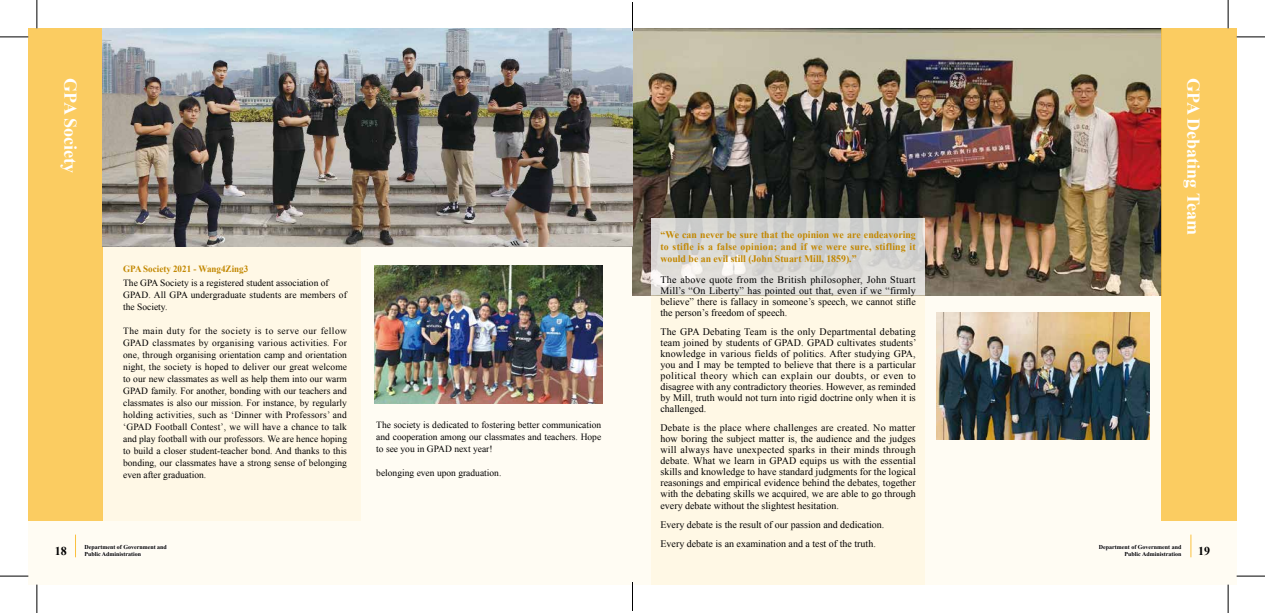
<style>
.page{position:relative;width:1265px;height:613px;background:#fff}
.page>*{position:absolute;margin:0;border:0;box-sizing:border-box;transform-origin:0 0}
.t1{font:700 18px "Times New Roman";color:#fff}
.t2{font:700 12px "Times New Roman";color:#000}
.t3{font:10px/11px "Times New Roman";color:#000;text-align:justify}
.t4{font:700 10px/12px "Times New Roman";color:#c28700;text-align:justify}
.t5{font:9.5px/12px "Times New Roman";color:#000;text-align:justify}
.t6{font:700 9.5px "Times New Roman";color:#c28700;scale:.95 1}
.t7{font:700 6px/6.9px "Times New Roman";color:#000}
</style>
<div class="page">
<div style="left:28px;top:28px;width:1208px;height:556px;background:#fffcf3"></div>
<img style="left:632px;top:28px;width:528px;height:267px">
<div style="left:651px;top:295px;width:273px;height:289px;background:#fff8e5"></div>
<div style="left:102px;top:245px;width:258px;height:275px;background:#fff8e4"></div>
<img style="left:936px;top:312px;width:213px;height:127px">
<svg style="left:651px;top:218px;width:273px;height:77px;background:#d9d8d5"></svg>
<div style="left:28px;top:28px;width:75px;height:492px;background:#fbcc61"></div>
<div style="left:1160px;top:28px;width:76px;height:492px;background:#fbcc61"></div>
<img style="left:374px;top:265px;width:228px;height:138px">
<img style="left:103px;top:28px;width:529px;height:219px">
<svg style="left:75px;top:534px;width:1px;height:23px"></svg>
<svg style="left:1190px;top:534px;width:1px;height:23px"></svg>
<div style="left:83px;top:543px;width:85px;height:14px;background:#fffcf7"></div>
<div style="left:1097px;top:543px;width:85px;height:14px;background:#fffcf7"></div>
<svg style="left:0;top:37px;width:28px;height:1px"></svg>
<svg style="left:1236px;top:37px;width:28px;height:1px"></svg>
<svg style="left:0;top:575px;width:28px;height:1px"></svg>
<svg style="left:1236px;top:575px;width:28px;height:1px"></svg>
<svg style="left:37px;top:0;width:1px;height:28px"></svg>
<svg style="left:37px;top:584px;width:1px;height:28px"></svg>
<svg style="left:1227px;top:0;width:1px;height:28px"></svg>
<svg style="left:1227px;top:584px;width:1px;height:28px"></svg>
<hr style="left:631px;top:10px;width:2px;height:21px;background:#fff">
<hr style="left:631px;top:581px;width:2px;height:22px;background:#fff">
<svg style="left:632px;top:3px;width:1px;height:28px"></svg>
<svg style="left:632px;top:581px;width:1px;height:29px"></svg>
<h1 class="t1" style="left:83px;top:78px;width:97px;rotate:90deg">GPA Society</h1>
<h1 class="t1" style="left:1205px;top:78px;width:158px;rotate:90deg">GPA Debating Team</h1>
<p class="t6" style="left:123px;top:262px;width:133px">GPA Society 2021 - Wang4Zing3</p>
<p class="t5" style="left:123px;top:276px;width:225px;text-align:left">The GPA Society is a registered student association of<br>GPAD. All GPA undergraduate students are members of the Society.</p>
<p class="t5" style="left:123px;top:324px;width:225px">The main duty for the society is to serve our fellow GPAD classmates by organising various activities. For one, through organising orientation camp and orientation night, the society is hoped to deliver our great welcome to our new classmates as well as help them into our warm GPAD family. For another, bonding with our teachers and classmates is also our mission. For instance, by regularly holding activities, such as ‘Dinner with Professors’ and ‘GPAD Football Contest’, we will have a chance to talk and play football with our professors. We are hence hoping to build a closer student-teacher bond. And thanks to this bonding, our classmates have a strong sense of belonging even after graduation.</p>
<p class="t4" style="left:660px;top:228px;width:257px">“We can never be sure that the opinion we are endeavoring to stifle is a false opinion; and if we were sure, stifling it would be an evil still (John Stuart Mill, 1859).”</p>
<p class="t3" style="left:660px;top:274px;width:257px">The above quote from the British philosopher, John Stuart Mill’s “On Liberty” has pointed out that, even if we “firmly believe” there is fallacy in someone’s speech, we cannot stifle the person’s freedom of speech.</p>
<p class="t3" style="left:660px;top:326px;width:257px">The GPA Debating Team is the only Departmental debating team joined by students of GPAD. GPAD cultivates students’ knowledge in various fields of politics. After studying GPA, you and I may be tempted to believe that there is a particular political theory which can explain our doubts, or even to disagree with any contradictory theories. However, as reminded by Mill, truth would not turn into rigid doctrine only when it is challenged.</p>
<p class="t3" style="left:660px;top:422px;width:257px">Debate is the place where challenges are created. No matter how boring the subject matter is, the audience and the judges will always have unexpected sparks in their minds through debate. What we learn in GPAD equips us with the essential skills and knowledge to have standard judgments for the logical reasonings and empirical evidence behind the debates, together with the debating skills we acquired, we are able to go through every debate without the slightest hesitation.</p>
<p class="t3" style="left:660px;top:514px;width:225px;line-height:19px">Every debate is the result of our passion and dedication.<br>Every debate is an examination and a test of the truth.</p>
<p class="t5" style="left:376px;top:419px;width:226px">The society is dedicated to fostering better communication and cooperation among our classmates and teachers. Hope to see you in GPAD next year!</p>
<p class="t5" style="left:376px;top:467px;width:127px">belonging even upon graduation.</p>
<p class="t7" style="left:84px;top:543px;width:84px">Department of Government and<br>Public Administration</p>
<p class="t7" style="left:1098px;top:543px;width:84px;text-align:right">Department of Government and<br>Public Administration</p>
<p class="t2" style="left:55px;top:542px;width:13px">18</p>
<p class="t2" style="left:1197px;top:542px;width:13px">19</p>
</div>
